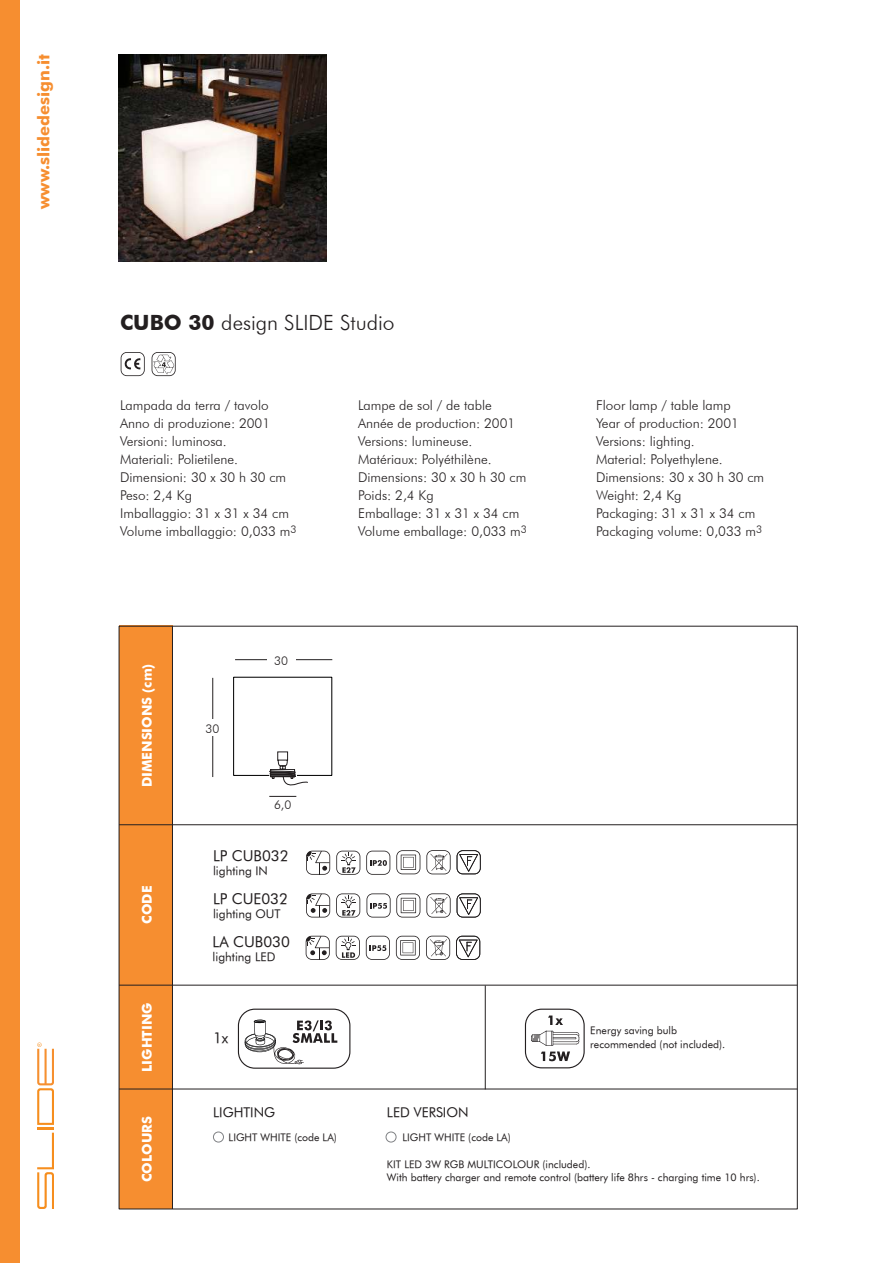
<style>
.page{position:relative;width:893px;height:1263px;background:#fff}
.page>*{position:absolute;margin:0;border:0;box-sizing:border-box;transform-origin:0 0}
.t1{font:300 21px "Futura BT";color:#231f20}
.t2{font:700 16.5px "Futura BT";color:#f68e30}
.t3{font:15px "Futura Book BT";color:#231f20}
.t4{font:300 13.5px/18px "Futura BT";color:#231f20}
.t5{font:700 13.5px "Futura BT";color:#fff}
.t6{font:13.5px "Futura Book BT";color:#231f20}
.t7{font:12px "Futura Book BT";color:#231f20}
.t8{font:300 12px "Futura BT";color:#231f20}
.t9{font:10.5px/13.5px "Futura Book BT";color:#231f20}
.s1{font-weight:700}
.s2{font-style:inherit}
</style>
<div class="page">
<div style="left:119px;top:626px;width:53px;height:583px;background:#f68e30"></div>
<hr style="left:172px;top:626px;width:1px;height:583px;background:#231f20">
<hr style="left:119px;top:1089px;width:678px;height:1px;background:#231f20">
<div style="left:213px;top:1131px;width:11px;height:11px;border:1px solid #808285;border-radius:50%"></div>
<hr style="left:119px;top:824px;width:678px;height:1px;background:#231f20">
<svg style="left:396px;top:850px;width:24px;height:24px"></svg>
<svg style="left:457px;top:850px;width:24px;height:24px"></svg>
<svg style="left:426px;top:850px;width:25px;height:24px"></svg>
<svg style="left:306px;top:851px;width:24px;height:24px"></svg>
<svg style="left:366px;top:851px;width:24px;height:24px"></svg>
<svg style="left:336px;top:851px;width:24px;height:24px"></svg>
<svg style="left:336px;top:893px;width:24px;height:24px"></svg>
<svg style="left:457px;top:893px;width:24px;height:24px"></svg>
<svg style="left:426px;top:893px;width:25px;height:24px"></svg>
<svg style="left:366px;top:893px;width:54px;height:24px"></svg>
<svg style="left:306px;top:893px;width:24px;height:24px"></svg>
<hr style="left:119px;top:985px;width:678px;height:1px;background:#231f20">
<hr style="left:485px;top:985px;width:1px;height:104px;background:#231f20">
<svg style="left:366px;top:936px;width:24px;height:24px"></svg>
<svg style="left:306px;top:936px;width:24px;height:24px"></svg>
<svg style="left:336px;top:936px;width:24px;height:24px"></svg>
<svg style="left:396px;top:936px;width:24px;height:24px"></svg>
<svg style="left:456px;top:936px;width:24px;height:24px"></svg>
<svg style="left:426px;top:936px;width:24px;height:24px"></svg>
<div style="left:386px;top:1131px;width:10px;height:11px;border:1px solid #808285;border-radius:50%"></div>
<svg style="left:121px;top:352px;width:24px;height:24px"></svg>
<svg style="left:152px;top:352px;width:24px;height:24px"></svg>
<img style="left:119px;top:54px;width:207px;height:207px">
<div style="left:0;top:0;width:20px;height:1263px;background:#f68e30"></div>
<svg style="left:37px;top:1042px;width:17px;height:167px"></svg>
<svg style="left:525px;top:1008px;width:60px;height:60px"></svg>
<hr style="left:212px;top:678px;width:1px;height:99px;background:#231f20">
<div style="left:198px;top:719px;width:28px;height:17px;background:#fff"></div>
<hr style="left:235px;top:659px;width:97px;height:1px;background:#231f20">
<div style="left:267px;top:651px;width:28px;height:17px;background:#fff"></div>
<div style="left:233px;top:677px;width:99px;height:99px;border:1px solid #000"></div>
<svg style="left:269px;top:751px;width:40px;height:35px"></svg>
<svg style="left:269px;top:796px;width:27px;height:1px"></svg>
<svg style="left:238px;top:1008px;width:112px;height:61px"></svg>
<p class="t2" style="left:34px;top:209px;width:156px;rotate:-90deg">www.slidedesign.it</p>
<h1 class="t1" style="left:120px;top:310px;width:276px"><span class="s1">CUBO 30</span> design SLIDE Studio</h1>
<p class="t4" style="left:120px;top:396px;width:178px">Lampada da terra / tavolo<br>Anno di produzione: 2001<br>Versioni: luminosa.<br>Materiali: Polietilene.<br>Dimensioni: 30 x 30 h 30 cm<br>Peso: 2,4 Kg<br>Imballaggio: 31 x 31 x 34 cm<br>Volume imballaggio: 0,033 m<sup>3</sup></p>
<p class="t4" style="left:358px;top:396px;width:170px">Lampe de sol / de table<br>Année de production: 2001<br>Versions: lumineuse.<br>Matériaux: Polyéthilène.<br>Dimensions: 30 x 30 h 30 cm<br>Poids: 2,4 Kg<br>Emballage: 31 x 31 x 34 cm<br>Volume emballage: 0,033 m<sup>3</sup></p>
<p class="t4" style="left:596px;top:396px;width:170px">Floor lamp / table lamp<br>Year of production: 2001<br>Versions: lighting.<br>Material: Polyethylene.<br>Dimensions: 30 x 30 h 30 cm<br>Weight: 2,4 Kg<br>Packaging: 31 x 31 x 34 cm<br>Packaging volume: 0,033 m<sup>3</sup></p>
<p class="t5" style="left:139px;top:787px;width:125px;rotate:-90deg">DIMENSIONS (cm)</p>
<p class="t5" style="left:139px;top:923px;width:40px;rotate:-90deg">CODE</p>
<p class="t5" style="left:139px;top:1072px;width:71px;rotate:-90deg">LIGHTING</p>
<p class="t5" style="left:139px;top:1182px;width:67px;rotate:-90deg">COLOURS</p>
<p class="t8" style="left:206px;top:721px;width:15px">30</p>
<p class="t8" style="left:274px;top:653px;width:15px">30</p>
<p class="t8" style="left:274px;top:797px;width:19px">6,0</p>
<p class="t3" style="left:213px;top:847px;width:77px">LP CUB032</p>
<p class="t7" style="left:213px;top:863px;width:56px">lighting IN</p>
<p class="t3" style="left:213px;top:890px;width:76px">LP CUE032</p>
<p class="t7" style="left:213px;top:906px;width:69px">lighting OUT</p>
<p class="t3" style="left:213px;top:933px;width:79px">LA CUB030</p>
<p class="t7" style="left:213px;top:949px;width:64px">lighting LED</p>
<p class="t3" style="left:213px;top:1028px;width:17px">1x</p>
<p class="t6" style="left:213px;top:1103px;width:64px">LIGHTING</p>
<p class="t9" style="left:229px;top:1130px;width:110px">LIGHT WHITE (code LA)</p>
<p class="t9" style="left:590px;top:1024px;width:136px">Energy saving bulb recommended (not included).</p>
<p class="t6" style="left:387px;top:1103px;width:83px">LED VERSION</p>
<p class="t9" style="left:402px;top:1130px;width:110px">LIGHT WHITE (code LA)</p>
<p class="t9" style="left:387px;top:1157px;width:374px"><span class="s2">KIT LED 3W RGB MULTICOLOUR</span> (included).<br>With battery charger and remote control (battery life 8hrs - charging time 10 hrs).</p>
</div>
